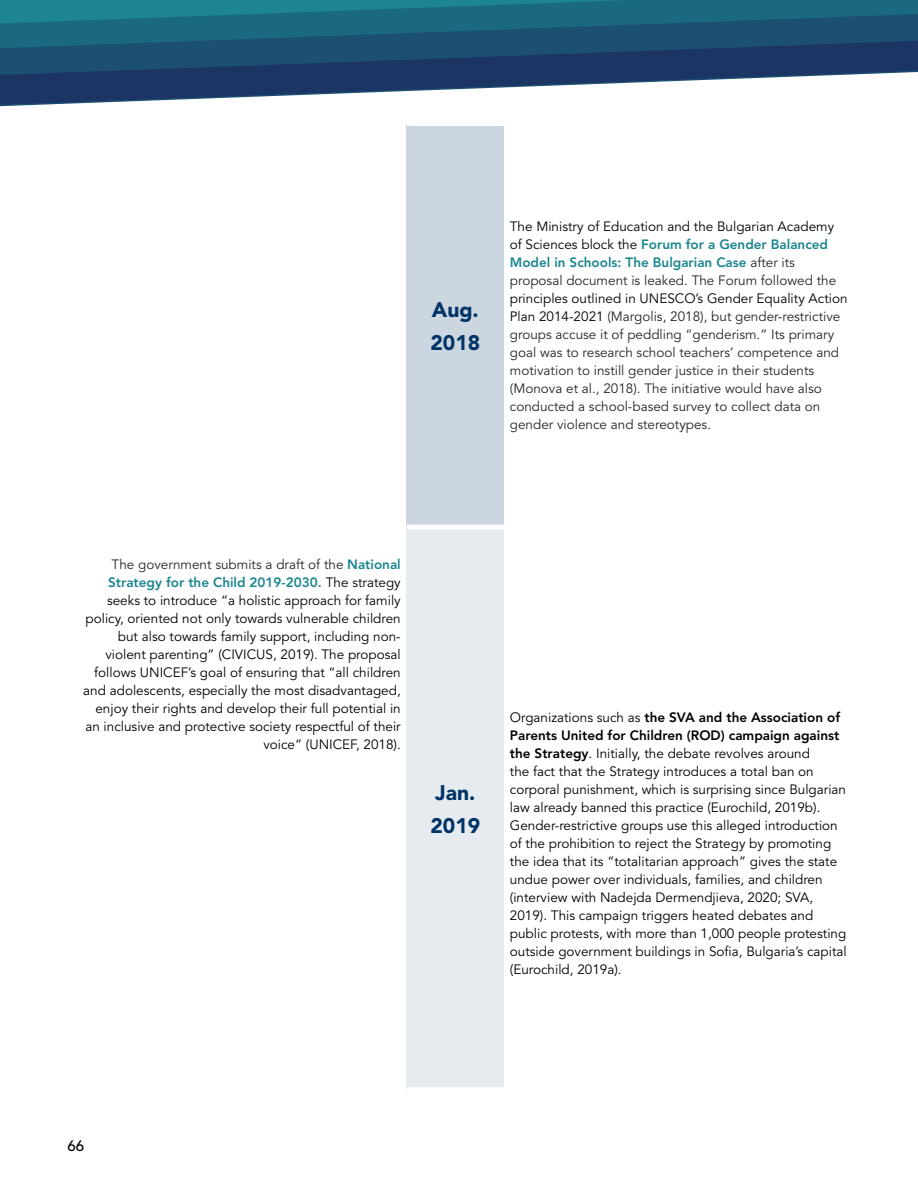
<style>
.page{position:relative;width:918px;height:1188px;background:#fff}
.page>*{position:absolute;margin:0;border:0;box-sizing:border-box;transform-origin:0 0}
.t1{font:900 21px/32.7px "Avenir";color:#036}
.t2{font:500 15px "Avenir";color:#000}
.t3{font:13.5px/18px "Avenir";color:#000}
.t4{font:13.5px/18px "Avenir";color:#262626}
.s1{font-weight:800;color:#1b858f}
.s2{color:#262626}
.s3{color:#000}
.s4{font-weight:800}
</style>
<div class="page">
<div style="left:407px;top:124px;width:97px;height:403px;background:#ccd6e0"></div>
<div style="left:407px;top:527px;width:97px;height:562px;background:#e6ebf0"></div>
<hr style="left:407px;top:122px;width:97px;height:4px;background:#fff">
<hr style="left:407px;top:525px;width:97px;height:4px;background:#fff">
<div style="left:407px;top:1087px;width:97px;height:5px;background:#fff"></div>
<svg style="left:0;top:0;width:918px;height:14px;background:#1b7686"></svg>
<svg style="left:0;top:14px;width:918px;height:92px;background:#22667f"></svg>
<svg style="left:0;top:41px;width:918px;height:64px"></svg>
<h1 class="t1" style="left:430px;top:293px;width:51px">Aug.<br>2018</h1>
<p class="t3" style="left:510px;top:218px;width:328px">The Ministry of Education and the Bulgarian Academy of Sciences block the <span class="s1">Forum for a Gender Balanced Model in Schools: The Bulgarian Case</span> <span class="s2">after its proposal document is leaked. The Forum followed the</span></p>
<p class="t4" style="left:510px;top:290px;width:339px"><span class="s3">principles outlined in UNESCO’s Gender Equality Action Plan 2014-2021</span> (Margolis, 2018), but gender-restrictive groups accuse it of peddling “genderism.” Its primary goal was to research school teachers’ competence and motivation to instill gender justice in their students (Monova et al., 2018). The initiative would have also conducted a school-based survey to collect data on gender violence and stereotypes.</p>
<p class="t3" style="left:83px;top:556px;width:319px;text-align:right"><span class="s2">The government submits a draft of the</span> <span class="s1">National Strategy for the Child 2019-2030.</span> The strategy seeks to introduce “a holistic approach for family policy, oriented not only towards vulnerable children but also towards family support, including non&shy;violent parenting” (CIVICUS, 2019). The proposal follows UNICEF’s goal of ensuring that “all children and adolescents, especially the most disadvantaged, enjoy their rights and develop their full potential in an inclusive and protective society respectful of their voice” (UNICEF, 2018).</p>
<h1 class="t1" style="left:430px;top:776px;width:51px">Jan.<br>2019</h1>
<p class="t3" style="left:510px;top:709px;width:338px">Organizations such as <span class="s4">the SVA and the Association of Parents United for Children (ROD) campaign against the Strategy</span>. Initially, the debate revolves around<br>the fact that the Strategy introduces a total ban on corporal punishment, which is surprising since Bulgarian law already banned this practice (Eurochild, 2019b).<br>Gender-restrictive groups use this alleged introduction of the prohibition to reject the Strategy by promoting the idea that its “totalitarian approach” gives the state undue power over individuals, families, and children (interview with Nadejda Dermendjieva, 2020; SVA, 2019). This campaign triggers heated debates and public protests, with more than 1,000 people protesting outside government buildings in Sofia, Bulgaria’s capital (Eurochild, 2019a).</p>
<p class="t2" style="left:68px;top:1137px;width:18px">66</p>
</div>
